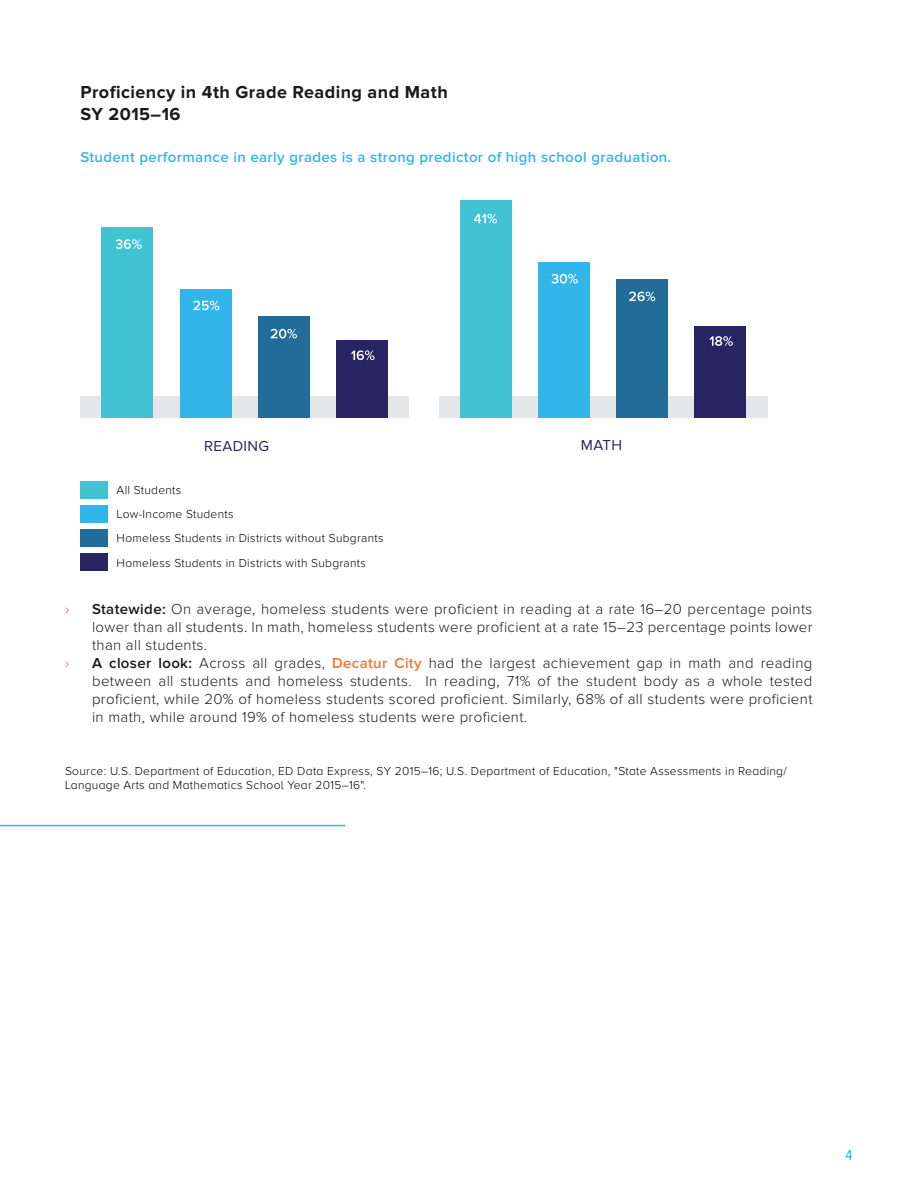
<style>
.page{position:relative;width:918px;height:1188px;background:#fff}
.page>*{position:absolute;margin:0;border:0;box-sizing:border-box;transform-origin:0 0}
.t1{font:700 18px/21.6px "Proxima Nova";letter-spacing:.025em;color:#1a1a1a}
.t2{font:300 15px/18px "Proxima Nova";letter-spacing:.025em;color:#1a1a1a;text-align:justify}
.t3{font:600 15px "Proxima Nova";letter-spacing:.025em;color:#32b6e9}
.t4{font:15px "Proxima Nova";letter-spacing:.025em;color:#27255f}
.t5{font:300 15px "Proxima Nova";color:#ed575d}
.t6{font:15px "Proxima Nova A Cond";color:#0db8f2}
.t7{font:300 12px/14.4px "Proxima Nova A";letter-spacing:.025em;color:#000}
.t8{font:300 12px "Proxima Nova";letter-spacing:.025em;color:#000}
.s1{font-weight:600}
.s2{font-weight:600;color:#f4752d}
</style>
<div class="page">
<hr style="left:0;top:825px;width:345px;height:1px;background:#34b8eb">
<div style="left:80px;top:397px;width:329px;height:21px;background:#e5e6e7"></div>
<div style="left:102px;top:227px;width:51px;height:191px;background:#41c3d4"></div>
<svg style="left:116px;top:239px;width:26px;height:10px"></svg>
<div style="left:180px;top:289px;width:51px;height:129px;background:#32b6e9"></div>
<svg style="left:193px;top:301px;width:26px;height:9px"></svg>
<div style="left:336px;top:340px;width:52px;height:78px;background:#292562"></div>
<svg style="left:351px;top:350px;width:24px;height:10px"></svg>
<div style="left:258px;top:316px;width:52px;height:102px;background:#216c99"></div>
<svg style="left:271px;top:329px;width:26px;height:9px"></svg>
<div style="left:439px;top:397px;width:328px;height:21px;background:#e5e6e7"></div>
<div style="left:460px;top:200px;width:52px;height:218px;background:#41c3d4"></div>
<svg style="left:474px;top:214px;width:23px;height:9px"></svg>
<div style="left:538px;top:262px;width:52px;height:156px;background:#32b6e9"></div>
<svg style="left:551px;top:274px;width:27px;height:10px"></svg>
<div style="left:695px;top:326px;width:51px;height:92px;background:#292562"></div>
<svg style="left:709px;top:336px;width:24px;height:10px"></svg>
<div style="left:616px;top:279px;width:52px;height:139px;background:#216c99"></div>
<svg style="left:629px;top:292px;width:26px;height:9px"></svg>
<div style="left:80px;top:482px;width:28px;height:17px;background:#41c3d4"></div>
<div style="left:80px;top:506px;width:28px;height:17px;background:#32b6e9"></div>
<div style="left:80px;top:529px;width:28px;height:18px;background:#216c99"></div>
<div style="left:80px;top:553px;width:28px;height:18px;background:#292562"></div>
<p class="t1" style="left:80px;top:82px;width:369px">Proficiency in 4th Grade Reading and Math<br>SY 2015–16</p>
<p class="t3" style="left:80px;top:148px;width:593px">Student performance in early grades is a strong predictor of high school graduation.</p>
<p class="t4" style="left:204px;top:438px;width:67px">READING</p>
<p class="t4" style="left:581px;top:437px;width:43px">MATH</p>
<p class="t8" style="left:117px;top:483px;width:66px">All Students</p>
<p class="t8" style="left:117px;top:532px;width:268px">Homeless Students in Districts without Subgrants</p>
<p class="t8" style="left:117px;top:507px;width:118px">Low-Income Students</p>
<p class="t8" style="left:117px;top:556px;width:251px">Homeless Students in Districts with Subgrants</p>
<p class="t5" style="left:65px;top:601px;width:6px">›</p>
<p class="t2" style="left:92px;top:601px;width:722px"><span class="s1">Statewide:</span> On average, homeless students were proficient in reading at a rate 16–20 percentage points lower than all students. In math, homeless students were proficient at a rate 15–23 percentage points lower than all students.</p>
<p class="t5" style="left:65px;top:655px;width:6px">›</p>
<p class="t2" style="left:92px;top:655px;width:722px"><span class="s1">A closer look:</span> Across all grades, <span class="s2">Decatur City</span> had the largest achievement gap in math and reading between all students and homeless students. In reading, 71% of the student body as a whole tested proficient, while 20% of homeless students scored proficient. Similarly, 68% of all students were proficient in math, while around 19% of homeless students were proficient.</p>
<p class="t7" style="left:65px;top:763px;width:723px">Source: U.S. Department of Education, ED Data Express, SY 2015–16; U.S. Department of Education, "State Assessments in Reading/<br>Language Arts and Mathematics School Year 2015–16".</p>
<p class="t6" style="left:846px;top:1147px;width:8px">4</p>
</div>
